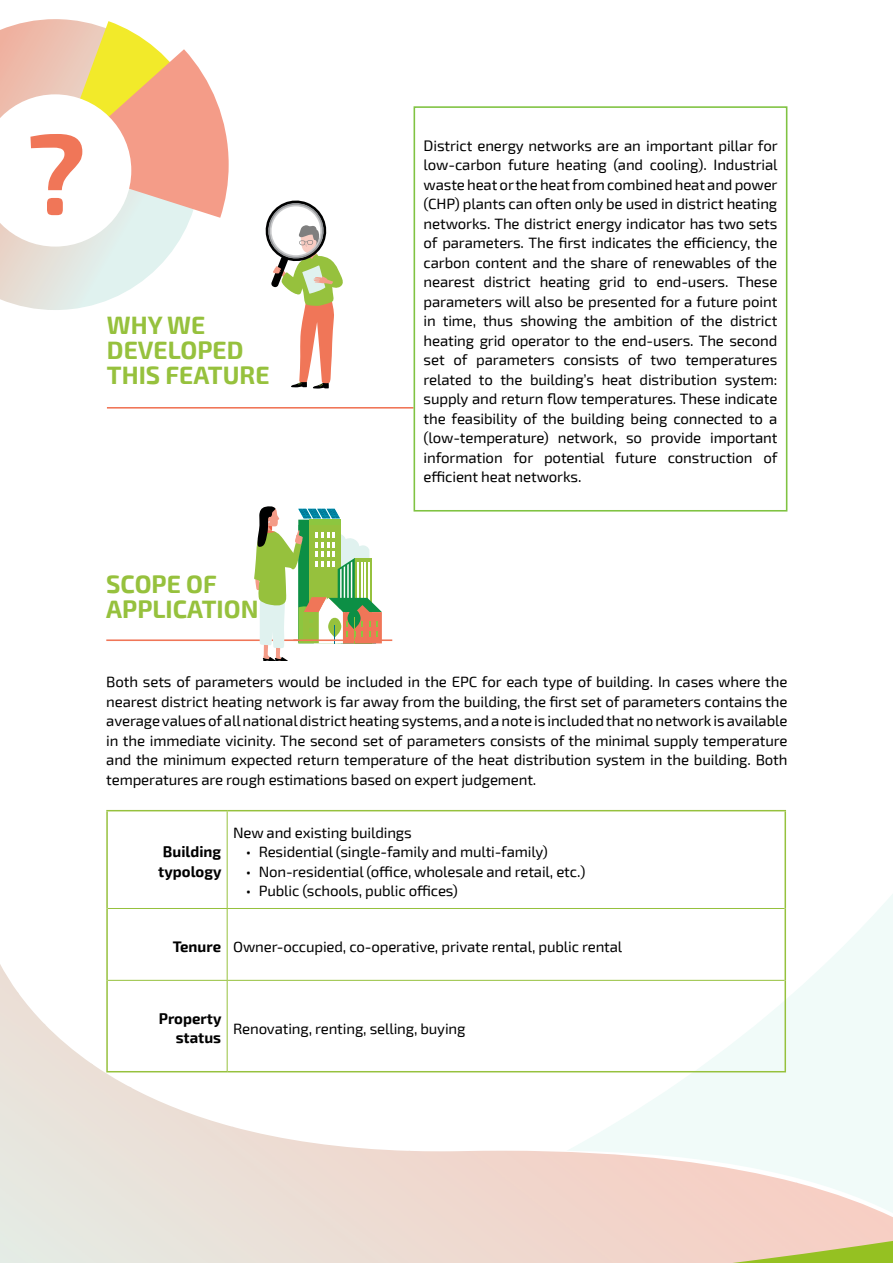
<style>
.page{position:relative;width:893px;height:1263px;background:#fff}
.page>*{position:absolute;margin:0;border:0;box-sizing:border-box;transform-origin:0 0}
.TITEL{font:700 114px "Exo 2";color:#f07658}
.TITEL-2{font:700 24.6px/25.3px "Exo 2";color:#96c13d}
.BROOD{font:15px/19.5px "Exo 2";letter-spacing:-.01em;color:#000;text-align:justify}
.FIGUREN_titel{font:700 15px/19.5px "Exo 2";color:#000;text-align:center}
</style>
<div class="page">
<svg style="left:108px;top:930px;width:785px;height:333px"></svg>
<div style="left:0;top:1087px;width:234px;height:176px;background:#e8e4dc"></div>
<img style="left:232px;top:1127px;width:178px;height:136px">
<img style="left:409px;top:1151px;width:389px;height:32px">
<img style="left:91px;top:1063px;width:41px;height:25px">
<img style="left:0;top:994px;width:46px;height:31px">
<img style="left:0;top:964px;width:19px;height:30px">
<svg style="left:628px;top:1166px;width:265px;height:97px;background:#eed6c3"></svg>
<svg style="left:0;top:19px;width:175px;height:291px"></svg>
<svg style="left:0;top:21px;width:229px;height:226px"></svg>
<hr style="left:106px;top:639px;width:269px;height:2px;background:#f07658">
<hr style="left:107px;top:407px;width:307px;height:2px;background:#f07658">
<svg style="left:265px;top:200px;width:78px;height:189px"></svg>
<div style="left:414px;top:106px;width:373px;height:406px;border:2px solid #80c342"></div>
<hr style="left:227px;top:811px;width:1px;height:97px;background:#96c13d">
<hr style="left:108px;top:908px;width:119px;height:1px;background:#96c13d">
<hr style="left:227px;top:908px;width:557px;height:1px;background:#96c13d">
<hr style="left:227px;top:909px;width:1px;height:71px;background:#96c13d">
<hr style="left:108px;top:980px;width:119px;height:1px;background:#96c13d">
<hr style="left:227px;top:980px;width:557px;height:1px;background:#96c13d">
<hr style="left:227px;top:981px;width:1px;height:90px;background:#96c13d">
<hr style="left:106px;top:811px;width:2px;height:97px;background:#96c13d">
<hr style="left:106px;top:810px;width:121px;height:1px;background:#96c13d">
<hr style="left:227px;top:810px;width:559px;height:1px;background:#96c13d">
<hr style="left:784px;top:811px;width:2px;height:97px;background:#96c13d">
<hr style="left:106px;top:908px;width:2px;height:72px;background:#96c13d">
<hr style="left:784px;top:908px;width:2px;height:72px;background:#96c13d">
<hr style="left:106px;top:980px;width:2px;height:91px;background:#96c13d">
<hr style="left:784px;top:980px;width:2px;height:91px;background:#96c13d">
<hr style="left:106px;top:1071px;width:121px;height:1px;background:#96c13d">
<hr style="left:227px;top:1071px;width:559px;height:1px;background:#96c13d">
<svg style="left:254px;top:506px;width:128px;height:154px"></svg>
<hr style="left:293px;top:639px;width:99px;height:2px;background:#f07658">
<p class="TITEL" style="left:27px;top:90px;width:60px">?</p>
<p class="TITEL-2" style="left:107px;top:311px;width:164px">WHY WE<br>DEVELOPED<br>THIS FEATURE</p>
<p class="BROOD" style="left:424px;top:135px;width:356px">District energy networks are an important pillar for low-carbon future heating (and cooling). Industrial waste heat or the heat from combined heat and power (CHP) plants can often only be used in district heating networks. The district energy indicator has two sets of parameters. The first indicates the efficiency, the carbon content and the share of renewables of the nearest district heating grid to end-users. These parameters will also be presented for a future point in time, thus showing the ambition of the district heating grid operator to the end-users. The second set of parameters consists of two temperatures related to the building’s heat distribution system: supply and return flow temperatures. These indicate the feasibility of the building being connected to a (low-temperature) network, so provide important information for potential future construction of efficient heat networks.</p>
<p class="TITEL-2" style="left:106px;top:570px;width:154px">SCOPE OF<br>APPLICATION</p>
<p class="BROOD" style="left:106px;top:671px;width:683px">Both sets of parameters would be included in the EPC for each type of building. In cases where the nearest district heating network is far away from the building, the first set of parameters contains the average values of all national district heating systems, and a note is included that no network is available in the immediate vicinity. The second set of parameters consists of the minimal supply temperature and the minimum expected return temperature of the heat distribution system in the building. Both temperatures are rough estimations based on expert judgement.</p>
<p class="FIGUREN_titel" style="left:158px;top:841px;width:65px">Building typology</p>
<p class="BROOD" style="left:233px;top:822px;width:180px">New and existing buildings</p>
<p class="BROOD" style="left:246px;top:842px;width:303px">• Residential (single-family and multi-family)</p>
<p class="BROOD" style="left:246px;top:861px;width:341px">• Non-residential (office, wholesale and retail, etc.)</p>
<p class="BROOD" style="left:246px;top:881px;width:214px">• Public (schools, public offices)</p>
<p class="FIGUREN_titel" style="left:173px;top:936px;width:50px">Tenure</p>
<p class="BROOD" style="left:233px;top:936px;width:391px">Owner-occupied, co-operative, private rental, public rental</p>
<p class="FIGUREN_titel" style="left:159px;top:1008px;width:64px;text-align:right">Property status</p>
<p class="BROOD" style="left:233px;top:1018px;width:234px">Renovating, renting, selling, buying</p>
</div>
